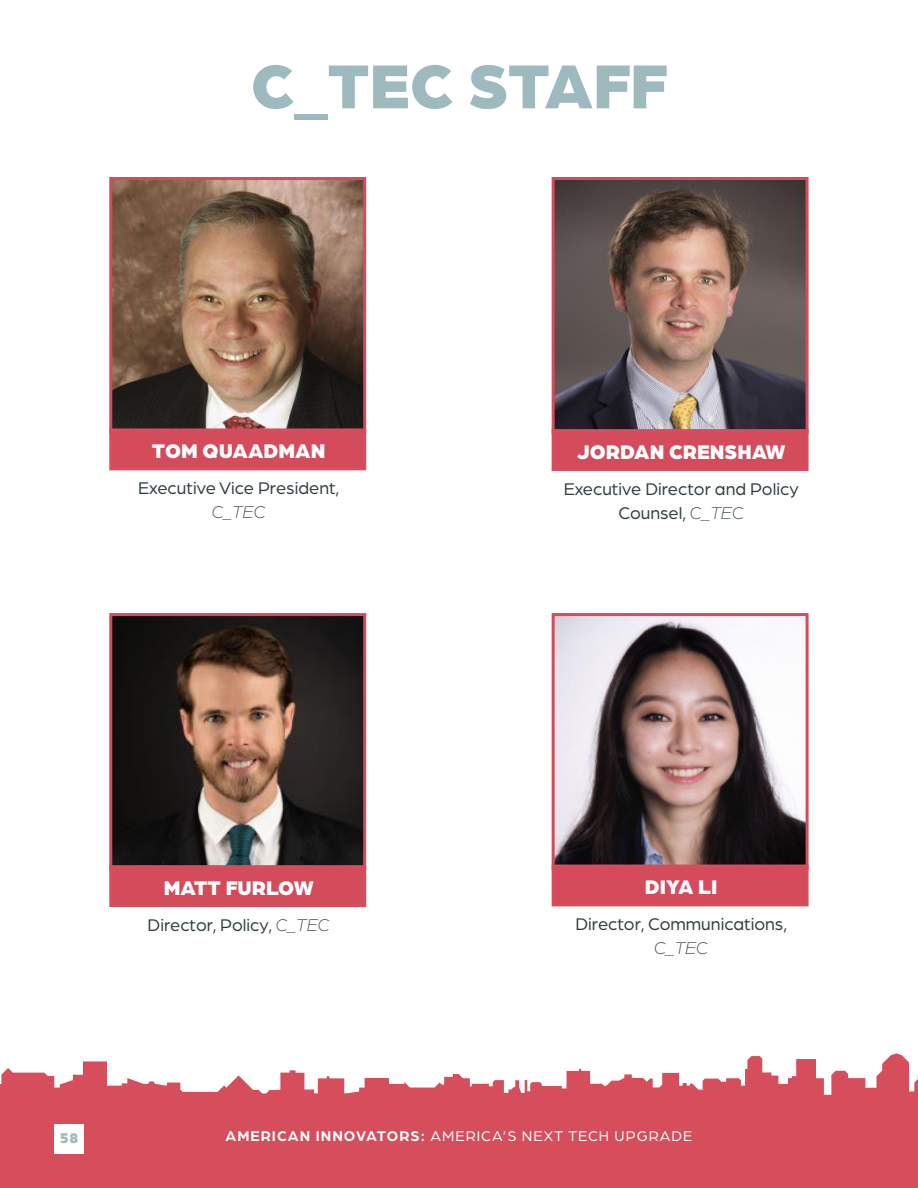
<style>
.page{position:relative;width:918px;height:1188px;background:#fff}
.page>*{position:absolute;margin:0;border:0;box-sizing:border-box;transform-origin:0 0}
.Section_Header{font:900 66px "Arboria";color:#9ebabf}
.Section_Header-2{font:900 21px "Arboria";color:#fff}
.Section_Header-3{font:18px/24px "Arboria";color:#303d40;text-align:center}
.Label_-_White{font:15px "Arboria";letter-spacing:.07em;color:#fff}
.Label_-_White-2{font:900 15px "Arboria";color:#9ebabf}
.s1{font-weight:300;font-style:italic}
.s2{font-weight:700}
</style>
<div class="page">
<svg style="left:0;top:1053px;width:918px;height:135px;fill:#d64d5c"></svg>
<img style="left:556px;top:181px;width:249px;height:248px">
<div style="left:552px;top:177px;width:257px;height:257px;border:3px solid #d44b5c"></div>
<div style="left:552px;top:429px;width:257px;height:42px;background:#d44b5c;border:3px solid #d64d5c"></div>
<img style="left:556px;top:617px;width:249px;height:248px">
<div style="left:552px;top:613px;width:257px;height:257px;border:3px solid #d44b5c"></div>
<div style="left:552px;top:865px;width:257px;height:41px;background:#d44b5c"></div>
<img style="left:113px;top:181px;width:249px;height:247px">
<div style="left:109px;top:177px;width:257px;height:257px;border:3px solid #d44b5c"></div>
<div style="left:109px;top:428px;width:257px;height:42px;background:#d44b5c;border:3px solid #d64d5c"></div>
<img style="left:113px;top:617px;width:249px;height:248px">
<div style="left:109px;top:613px;width:257px;height:257px;border:3px solid #d44b5c"></div>
<div style="left:109px;top:865px;width:257px;height:42px;background:#d44b5c;border:3px solid #d64d5c"></div>
<div style="left:54px;top:1124px;width:30px;height:29px;background:#fff"></div>
<p class="Section_Header" style="left:251px;top:39px;width:418px">C_TEC STAFF</p>
<p class="Section_Header-2" style="left:152px;top:436px;width:175px">TOM QUAADMAN</p>
<p class="Section_Header-2" style="left:577px;top:436px;width:210px">JORDAN CRENSHAW</p>
<p class="Section_Header-3" style="left:138px;top:475px;width:203px">Executive Vice President,<br><span class="s1">C_TEC</span></p>
<p class="Section_Header-3" style="left:564px;top:476px;width:236px">Executive Director and Policy<br>Counsel, <span class="s1">C_TEC</span></p>
<p class="Section_Header-2" style="left:164px;top:873px;width:151px">MATT FURLOW</p>
<p class="Section_Header-2" style="left:645px;top:872px;width:74px">DIYA LI</p>
<p class="Section_Header-3" style="left:148px;top:912px;width:184px">Director, Policy, <span class="s1">C_TEC</span></p>
<p class="Section_Header-3" style="left:575px;top:911px;width:213px">Director, Communications,<br><span class="s1">C_TEC</span></p>
<p class="Label_-_White-2" style="left:60px;top:1127px;width:20px">58</p>
<p class="Label_-_White" style="left:226px;top:1127px;width:468px"><span class="s2">AMERICAN INNOVATORS:</span> AMERICA’S NEXT TECH UPGRADE</p>
</div>
